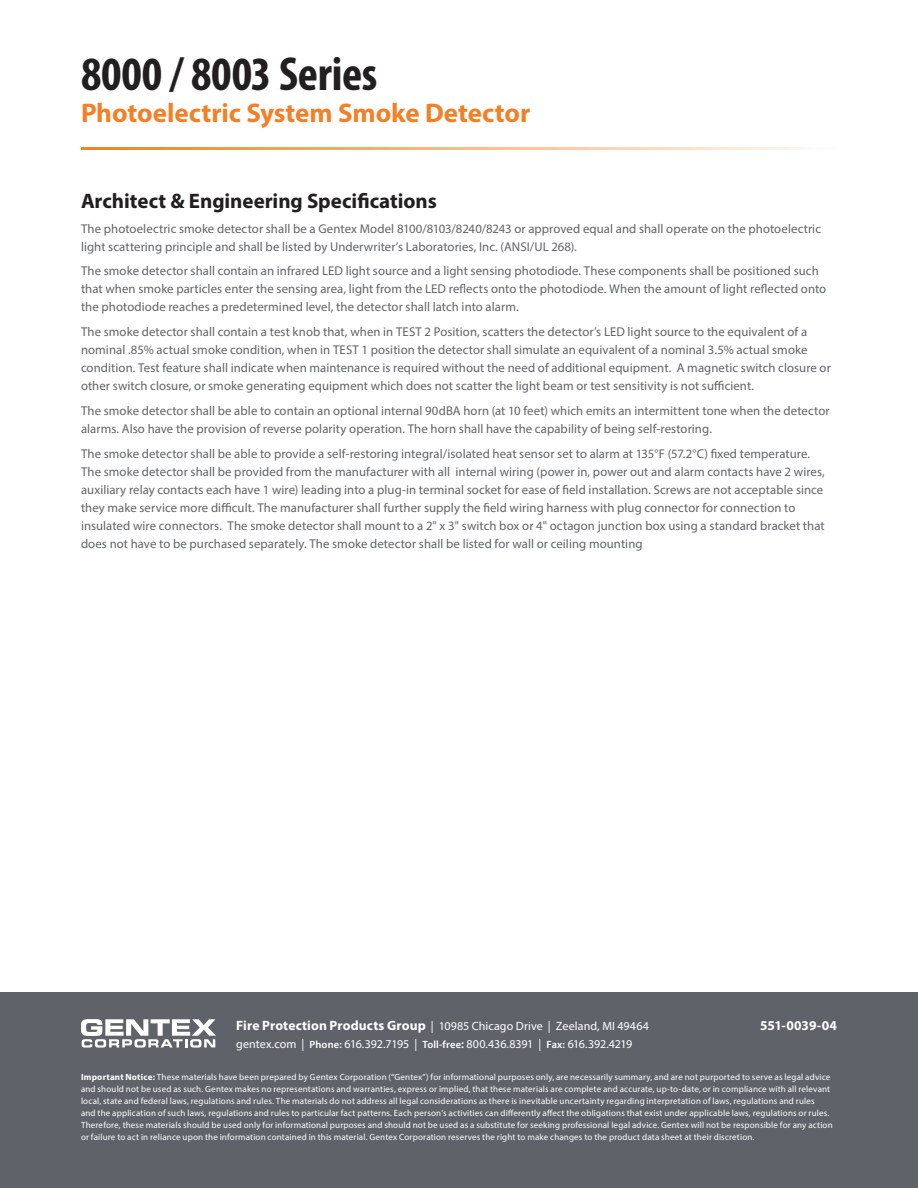
<style>
.page{position:relative;width:918px;height:1188px;background:#fff}
.page>*{position:absolute;margin:0;border:0;box-sizing:border-box;transform-origin:0 0}
.t1{font:700 condensed 48px "Myriad Pro";letter-spacing:-.005em;color:#231f20}
.t2{font:700 27px "Myriad Pro";letter-spacing:-.005em;color:#f48026}
.t3{font:700 21px "Myriad Pro";letter-spacing:-.005em;color:#231f20}
.t4{font:700 13.5px "Myriad Pro";letter-spacing:-.005em;color:#fff}
.Body_Copy{font:12.75px/18px "Myriad Pro";letter-spacing:.005em;color:#5f6369}
.t5{font:12px "Myriad Pro";color:#fff}
.t6{font:9px/12px "Myriad Pro";letter-spacing:.015em;color:#fff}
.s1{font-weight:700;font-size:13.5px}
.s2{font-weight:600;font-size:10.5px}
.s3{font-weight:600}
.s4{font-weight:700}
</style>
<div class="page">
<div style="left:0;top:992px;width:918px;height:196px;background:#5f6369"></div>
<svg style="left:81px;top:1019px;width:135px;height:29px"></svg>
<p class="t1" style="left:81px;top:44px;width:298px">8000 / 8003 Series</p>
<p class="t2" style="left:81px;top:95px;width:451px">Photoelectric System Smoke Detector</p>
<p class="t3" style="left:81px;top:187px;width:357px">Architect &amp; Engineering Specifications</p>
<p class="Body_Copy" style="left:81px;top:219px;width:742px">The photoelectric smoke detector shall be a Gentex Model 8100/8103/8240/8243 or approved equal and shall operate on the photoelectric light scattering principle and shall be listed by Underwriter’s Laboratories, Inc. (ANSI/UL 268).</p>
<p class="Body_Copy" style="left:81px;top:262px;width:747px">The smoke detector shall contain an infrared LED light source and a light sensing photodiode. These components shall be positioned such that when smoke particles enter the sensing area, light from the LED reflects onto the photodiode. When the amount of light reflected onto the photodiode reaches a predetermined level, the detector shall latch into alarm.</p>
<p class="Body_Copy" style="left:81px;top:323px;width:751px">The smoke detector shall contain a test knob that, when in TEST 2 Position, scatters the detector’s LED light source to the equivalent of a nominal .85% actual smoke condition, when in TEST 1 position the detector shall simulate an equivalent of a nominal 3.5% actual smoke condition. Test feature shall indicate when maintenance is required without the need of additional equipment. A magnetic switch closure or other switch closure, or smoke generating equipment which does not scatter the light beam or test sensitivity is not sufficient.</p>
<p class="Body_Copy" style="left:81px;top:402px;width:750px">The smoke detector shall be able to contain an optional internal 90dBA horn (at 10 feet) which emits an intermittent tone when the detector alarms. Also have the provision of reverse polarity operation. The horn shall have the capability of being self-restoring.</p>
<p class="Body_Copy" style="left:81px;top:444px;width:745px">The smoke detector shall be able to provide a self-restoring integral/isolated heat sensor set to alarm at 135°F (57.2°C) fixed temperature.<br>The smoke detector shall be provided from the manufacturer with all internal wiring (power in, power out and alarm contacts have 2 wires, auxiliary relay contacts each have 1 wire) leading into a plug-in terminal socket for ease of field installation. Screws are not acceptable since they make service more difficult. The manufacturer shall further supply the field wiring harness with plug connector for connection to insulated wire connectors. The smoke detector shall mount to a 2" x 3" switch box or 4" octagon junction box using a standard bracket that does not have to be purchased separately. The smoke detector shall be listed for wall or ceiling mounting</p>
<p class="t5" style="left:236px;top:1018px;width:414px"><span class="s1">Fire Protection Products Group</span> | 10985 Chicago Drive | Zeeland, MI 49464</p>
<p class="t5" style="left:236px;top:1036px;width:397px">gentex.com | <span class="s2">Phone:</span> 616.392.7195 | <span class="s2">Toll-free</span><span class="s3">:</span> 800.436.8391 | <span class="s2">Fax:</span> 616.392.4219</p>
<p class="t4" style="left:760px;top:1016px;width:78px">551-0039-04</p>
<p class="t6" style="left:81px;top:1071px;width:753px"><span class="s4">Important Notice:</span> These materials have been prepared by Gentex Corporation (“Gentex”) for informational purposes only, are necessarily summary, and are not purported to serve as legal advice and should not be used as such. Gentex makes no representations and warranties, express or implied, that these materials are complete and accurate, up-to-date, or in compliance with all relevant local, state and federal laws, regulations and rules. The materials do not address all legal considerations as there is inevitable uncertainty regarding interpretation of laws, regulations and rules<br>and the application of such laws, regulations and rules to particular fact patterns. Each person’s activities can differently affect the obligations that exist under applicable laws, regulations or rules.<br>Therefore, these materials should be used only for informational purposes and should not be used as a substitute for seeking professional legal advice. Gentex will not be responsible for any action or failure to act in reliance upon the information contained in this material. Gentex Corporation reserves the right to make changes to the product data sheet at their discretion.</p>
</div>
